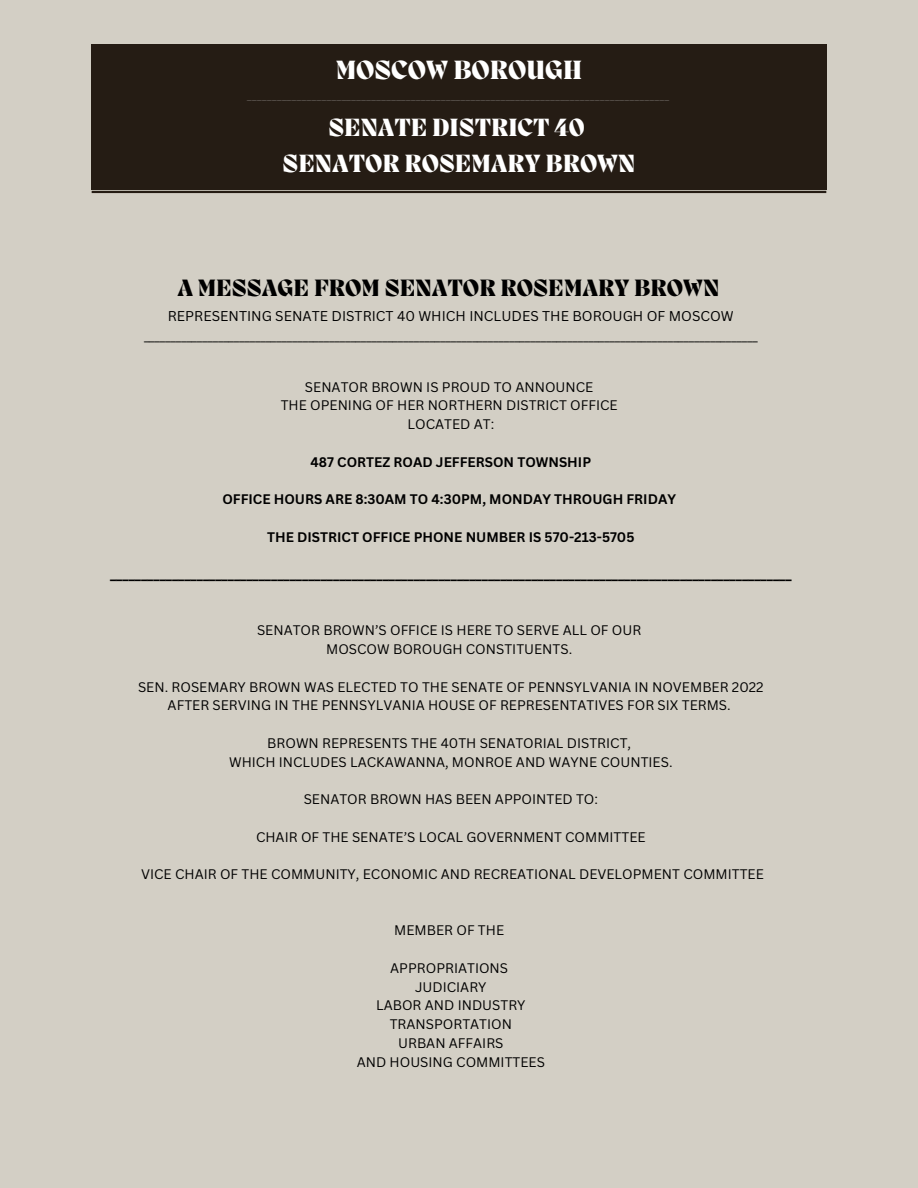
<style>
.page{position:relative;width:918px;height:1188px;background:#d3cfc5}
.page>*{position:absolute;margin:0;border:0;box-sizing:border-box;transform-origin:0 0}
.t1{font:800 27.15px "Migra";color:#fff}
.t2{font:800 25.65px/35.7px "Migra";color:#fff;text-align:center}
.t3{font:800 24.3px "Migra";color:#000}
.t4{font:13.8px "Canva Sans";color:#000}
.t5{font:13.5px/18.8px "Canva Sans";color:#000;text-align:center}
.t6{font:700 13.5px "Canva Sans";color:#000}
.t7{font:12.3px "Canva Sans";color:#000}
.t8{font:800 9.15px "Migra";color:#fff}
</style>
<div class="page">
<div style="left:92px;top:44px;width:734px;height:146px;background:#251c14"></div>
<hr style="left:92px;top:191px;width:734px;height:2px;background:#251c14">
<h1 class="t1" style="left:336px;top:57px;width:248px">MOSCOW BOROUGH</h1>
<p class="t8" style="left:247px;top:92px;width:424px">_____________________________________________________________________________________</p>
<h2 class="t2" style="left:283px;top:112px;width:354px">SENATE DISTRICT 40<br>SENATOR ROSEMARY BROWN</h2>
<h3 class="t3" style="left:178px;top:276px;width:543px">A MESSAGE FROM SENATOR ROSEMARY BROWN</h3>
<p class="t4" style="left:168px;top:307px;width:567px">REPRESENTING SENATE DISTRICT 40 WHICH INCLUDES THE BOROUGH OF MOSCOW</p>
<p class="t7" style="left:144px;top:328px;width:615px">____________________________________________________________________________________________________________________</p>
<p class="t5" style="left:281px;top:377px;width:339px">SENATOR BROWN IS PROUD TO ANNOUNCE<br>THE OPENING OF HER NORTHERN DISTRICT OFFICE<br>LOCATED AT:</p>
<p class="t6" style="left:311px;top:452px;width:282px">487 CORTEZ ROAD JEFFERSON TOWNSHIP</p>
<p class="t6" style="left:222px;top:490px;width:455px">OFFICE HOURS ARE 8:30AM TO 4:30PM, MONDAY THROUGH FRIDAY</p>
<p class="t6" style="left:267px;top:527px;width:369px">THE DISTRICT OFFICE PHONE NUMBER IS 570-213-5705</p>
<p class="t6" style="left:110px;top:565px;width:683px">______________________________________________________________________________________________________________</p>
<p class="t5" style="left:257px;top:621px;width:386px">SENATOR BROWN’S OFFICE IS HERE TO SERVE ALL OF OUR<br>MOSCOW BOROUGH CONSTITUENTS.</p>
<p class="t5" style="left:138px;top:677px;width:627px">SEN. ROSEMARY BROWN WAS ELECTED TO THE SENATE OF PENNSYLVANIA IN NOVEMBER 2022<br>AFTER SERVING IN THE PENNSYLVANIA HOUSE OF REPRESENTATIVES FOR SIX TERMS.</p>
<p class="t5" style="left:229px;top:733px;width:445px">BROWN REPRESENTS THE 40TH SENATORIAL DISTRICT,<br>WHICH INCLUDES LACKAWANNA, MONROE AND WAYNE COUNTIES.</p>
<p class="t5" style="left:304px;top:790px;width:296px">SENATOR BROWN HAS BEEN APPOINTED TO:</p>
<p class="t5" style="left:256px;top:827px;width:391px">CHAIR OF THE SENATE’S LOCAL GOVERNMENT COMMITTEE</p>
<p class="t5" style="left:141px;top:865px;width:624px">VICE CHAIR OF THE COMMUNITY, ECONOMIC AND RECREATIONAL DEVELOPMENT COMMITTEE</p>
<p class="t5" style="left:394px;top:921px;width:111px">MEMBER OF THE</p>
<p class="t5" style="left:357px;top:958px;width:190px">APPROPRIATIONS<br>JUDICIARY<br>LABOR AND INDUSTRY<br>TRANSPORTATION<br>URBAN AFFAIRS<br>AND HOUSING COMMITTEES</p>
</div>
